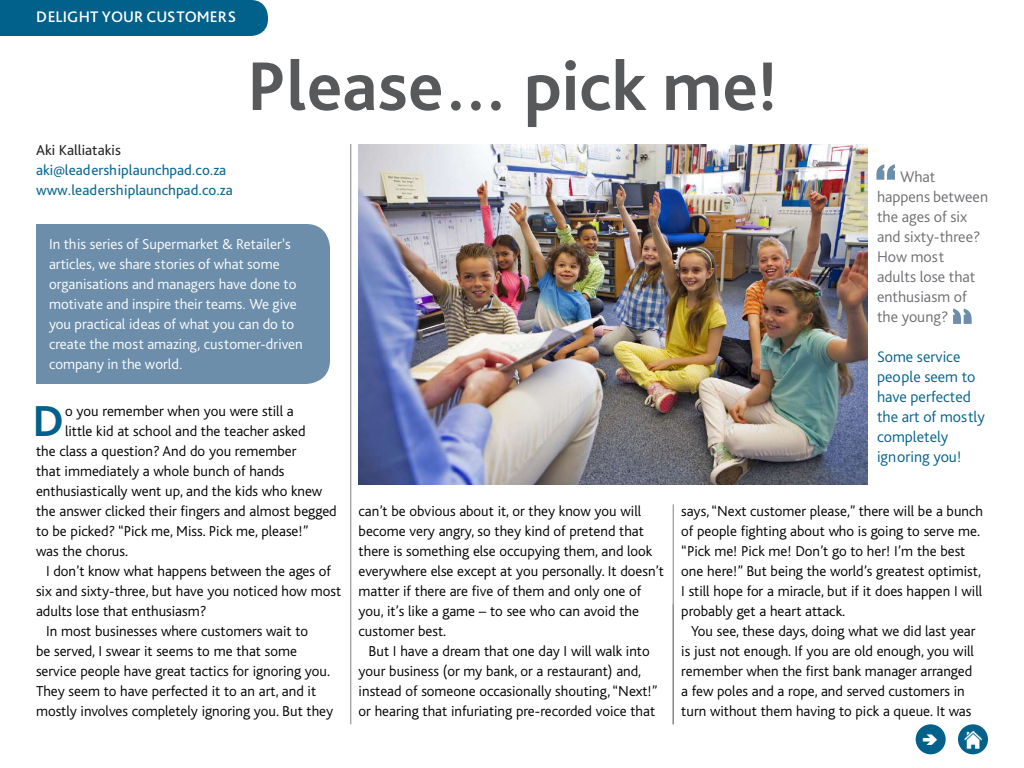
<style>
.page{position:relative;width:1024px;height:768px;background:#fff}
.page>*{position:absolute;margin:0;border:0;box-sizing:border-box;transform-origin:0 0}
.t1{font:700 72px "Bliss Pro";color:#58595b}
.t2{font:60px "Impact";color:#6c8eaa}
.t3{font:700 45.3px "Bliss Pro";color:#02618a}
.t4{font:300 16px/20px "Bliss Pro";color:#6d6e71}
.t5{font:300 16px/20px "Bliss Pro";color:#02618a}
.t6{font:500 16px "Bliss Pro";color:#fff}
.t7{font:300 15px/20px "Bliss";color:#000}
.t8{font:300 15px/20px "Bliss Pro";color:#fff}
.t9{font:15px/20px "Bliss Pro";color:#0f6990}
.t10{font:15px "Bliss Pro";color:#292829}
</style>
<div class="page">
<div style="left:36px;top:224px;width:294px;height:160px;background:#6c8eaa"></div>
<div style="left:916px;top:724px;width:30px;height:30px;background:#02618a;border-radius:50%"></div>
<div style="left:958px;top:724px;width:30px;height:30px;background:#02618a;border-radius:50%"></div>
<img style="left:964px;top:730px;width:18px;height:18px">
<div style="left:0;top:0;width:268px;height:36px;background:#02618a"></div>
<hr style="left:673px;top:504px;width:1px;height:220px;background:#808285">
<hr style="left:351px;top:144px;width:1px;height:580px;background:#808285">
<img style="left:359px;top:144px;width:509px;height:340px">
<p class="t6" style="left:36px;top:6px;width:202px">DELIGHT YOUR CUSTOMERS</p>
<h1 class="t1" style="left:247px;top:41px;width:532px">Please… pick me!</h1>
<p class="t10" style="left:36px;top:140px;width:86px">Aki Kalliatakis</p>
<p class="t9" style="left:36px;top:159px;width:198px">aki@leadershiplaunchpad.co.za www.leadershiplaunchpad.co.za</p>
<p class="t8" style="left:49px;top:234px;width:255px">In this series of Supermarket &amp; Retailer’s articles, we share stories of what some organisations and managers have done to motivate and inspire their teams. We give you practical ideas of what you can do to create the most amazing, customer-driven company in the world.</p>
<h3 class="t3" style="left:32px;top:393px;width:33px">D</h3>
<p class="t7" style="left:65px;top:401px;width:230px">o you remember when you were still a</p>
<p class="t7" style="left:65px;top:421px;width:242px">little kid at school and the teacher asked</p>
<p class="t7" style="left:36px;top:441px;width:262px">the class a question? And do you remember</p>
<p class="t7" style="left:36px;top:461px;width:250px">that immediately a whole bunch of hands</p>
<p class="t7" style="left:36px;top:481px;width:288px">enthusiastically went up, and the kids who knew</p>
<p class="t7" style="left:36px;top:501px;width:302px">the answer clicked their fingers and almost begged</p>
<p class="t7" style="left:36px;top:521px;width:274px">to be picked? “Pick me, Miss. Pick me, please!”</p>
<p class="t7" style="left:36px;top:541px;width:94px">was the chorus.</p>
<p class="t7" style="left:46px;top:561px;width:286px">I don’t know what happens between the ages of</p>
<p class="t7" style="left:36px;top:581px;width:307px">six and sixty-three, but have you noticed how most</p>
<p class="t7" style="left:36px;top:601px;width:172px">adults lose that enthusiasm?</p>
<p class="t7" style="left:46px;top:621px;width:264px">In most businesses where customers wait to</p>
<p class="t7" style="left:36px;top:641px;width:262px">be served, I swear it seems to me that some</p>
<p class="t7" style="left:36px;top:661px;width:296px">service people have great tactics for ignoring you.</p>
<p class="t7" style="left:36px;top:681px;width:282px">They seem to have perfected it to an art, and it</p>
<p class="t7" style="left:36px;top:701px;width:299px">mostly involves completely ignoring you. But they</p>
<p class="t7" style="left:359px;top:501px;width:307px">can’t be obvious about it, or they know you will become very angry, so they kind of pretend that there is something else occupying them, and look everywhere else except at you personally. It doesn’t matter if there are five of them and only one of you, it’s like a game – to see who can avoid the customer best.</p>
<p class="t7" style="left:359px;top:641px;width:301px;text-indent:10px">But I have a dream that one day I will walk into your business (or my bank, or a restaurant) and, instead of someone occasionally shouting, “Next!” or hearing that infuriating pre-recorded voice that</p>
<h2 class="t2" style="left:875px;top:142px;width:22px">“</h2>
<p class="t4" style="left:877px;top:166px;width:113px;text-indent:23px">What happens between the ages of six and sixty-three?<br>How most<br>adults lose that enthusiasm of the young?</p>
<p class="t5" style="left:877px;top:346px;width:109px">Some service people seem to have perfected the art of mostly completely ignoring you!</p>
<p class="t7" style="left:681px;top:501px;width:303px">says, “Next customer please,” there will be a bunch of people fighting about who is going to serve me. “Pick me! Pick me! Don’t go to her! I’m the best one here!” But being the world’s greatest optimist, I still hope for a miracle, but if it does happen I will probably get a heart attack.</p>
<p class="t7" style="left:681px;top:621px;width:296px;text-indent:10px">You see, these days, doing what we did last year is just not enough. If you are old enough, you will remember when the first bank manager arranged a few poles and a rope, and served customers in turn without them having to pick a queue. It was</p>
</div>
